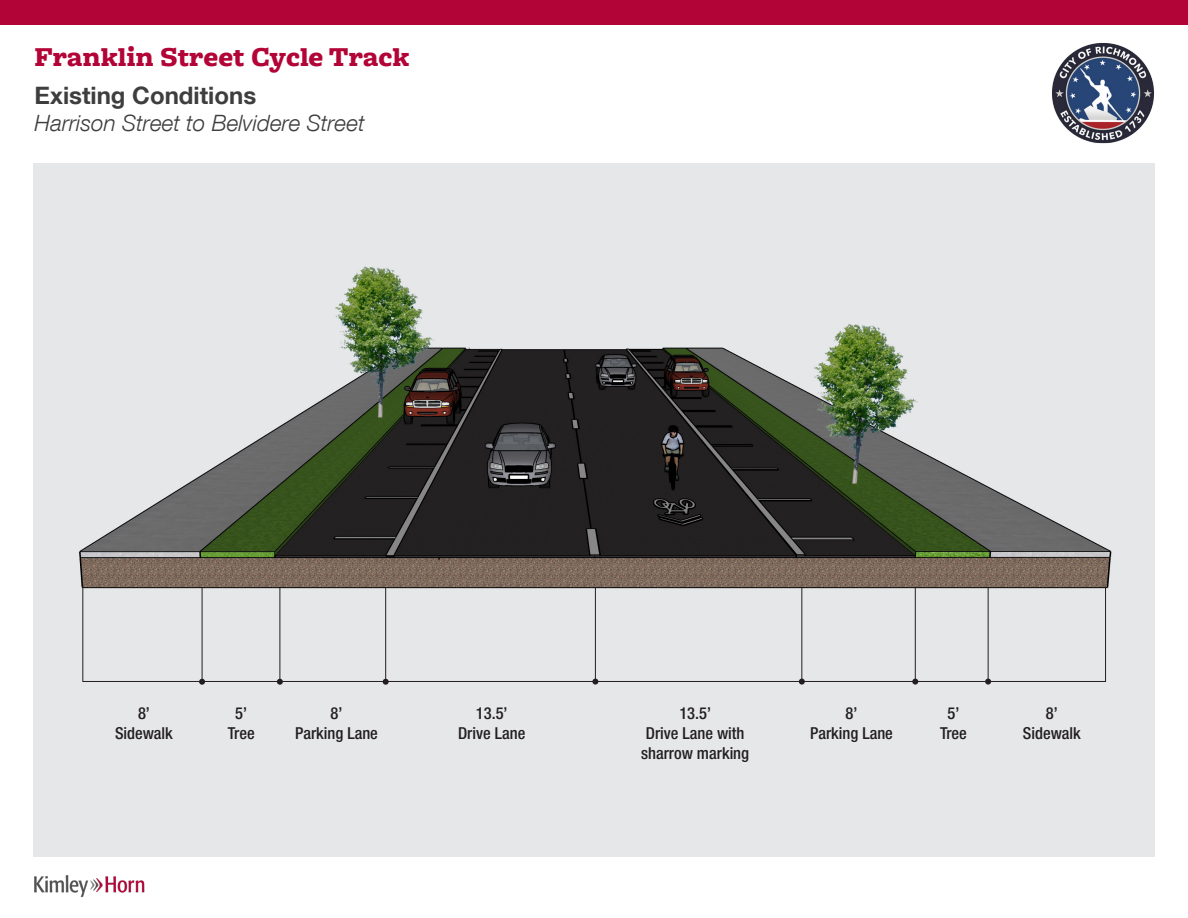
<style>
.page{position:relative;width:1188px;height:918px;background:#fff}
.page>*{position:absolute;margin:0;border:0;box-sizing:border-box;transform-origin:0 0}
.t1{font:900 28.5px "Freight Macro Pro";color:#b30437}
.t2{font:700 24px "Helvetica Neue LT Com";color:#3e3e3f}
.t3{font:italic 300 22.5px "Helvetica Neue LT Com";color:#3e3e3f}
.t4{font:500 condensed 16.5px/19.8px "Helvetica Neue LT Com";color:#231f20}
</style>
<div class="page">
<div style="left:0;top:0;width:1188px;height:25px;background:#b30437"></div>
<img style="left:34px;top:875px;width:111px;height:22px">
<img style="left:1052px;top:43px;width:102px;height:101px">
<div style="left:33px;top:163px;width:1122px;height:690px;background:#e6e7e9"></div>
<div style="left:33px;top:231px;width:1122px;height:625px;background:#e6e7e9"></div>
<img style="left:79px;top:266px;width:1033px;height:417px">
<div style="left:82px;top:586px;width:1024px;height:96px;border:1px solid #231f20"></div>
<hr style="left:202px;top:588px;width:1px;height:94px;background:#231f20">
<svg style="left:199px;top:679px;width:6px;height:6px"></svg>
<hr style="left:385px;top:588px;width:1px;height:94px;background:#231f20">
<svg style="left:383px;top:679px;width:6px;height:6px"></svg>
<hr style="left:595px;top:588px;width:1px;height:94px;background:#231f20">
<svg style="left:592px;top:679px;width:6px;height:6px"></svg>
<hr style="left:801px;top:588px;width:1px;height:94px;background:#231f20">
<svg style="left:799px;top:679px;width:6px;height:6px"></svg>
<hr style="left:915px;top:588px;width:1px;height:94px;background:#231f20">
<svg style="left:912px;top:679px;width:6px;height:6px"></svg>
<hr style="left:280px;top:588px;width:1px;height:94px;background:#231f20">
<svg style="left:277px;top:679px;width:6px;height:6px"></svg>
<hr style="left:988px;top:588px;width:1px;height:94px;background:#231f20">
<svg style="left:985px;top:679px;width:6px;height:6px"></svg>
<p class="t1" style="left:35px;top:37px;width:377px">Franklin Street Cycle Track</p>
<p class="t2" style="left:35px;top:80px;width:223px">Existing Conditions</p>
<p class="t3" style="left:35px;top:109px;width:332px">Harrison Street to Belvidere Street</p>
<p class="t4" style="left:138px;top:703px;width:13px">8’</p>
<p class="t4" style="left:115px;top:723px;width:59px">Sidewalk</p>
<p class="t4" style="left:235px;top:703px;width:13px">5’</p>
<p class="t4" style="left:228px;top:723px;width:28px">Tree</p>
<p class="t4" style="left:331px;top:703px;width:13px">8’</p>
<p class="t4" style="left:295px;top:723px;width:84px">Parking Lane</p>
<p class="t4" style="left:476px;top:703px;width:33px">13.5’</p>
<p class="t4" style="left:458px;top:723px;width:69px">Drive Lane</p>
<p class="t4" style="left:679px;top:703px;width:33px">13.5’</p>
<p class="t4" style="left:641px;top:723px;width:110px">Drive Lane with sharrow marking</p>
<p class="t4" style="left:846px;top:703px;width:13px">8’</p>
<p class="t4" style="left:810px;top:723px;width:84px">Parking Lane</p>
<p class="t4" style="left:947px;top:703px;width:13px">5’</p>
<p class="t4" style="left:940px;top:723px;width:28px">Tree</p>
<p class="t4" style="left:1046px;top:703px;width:13px">8’</p>
<p class="t4" style="left:1023px;top:723px;width:59px">Sidewalk</p>
</div>
